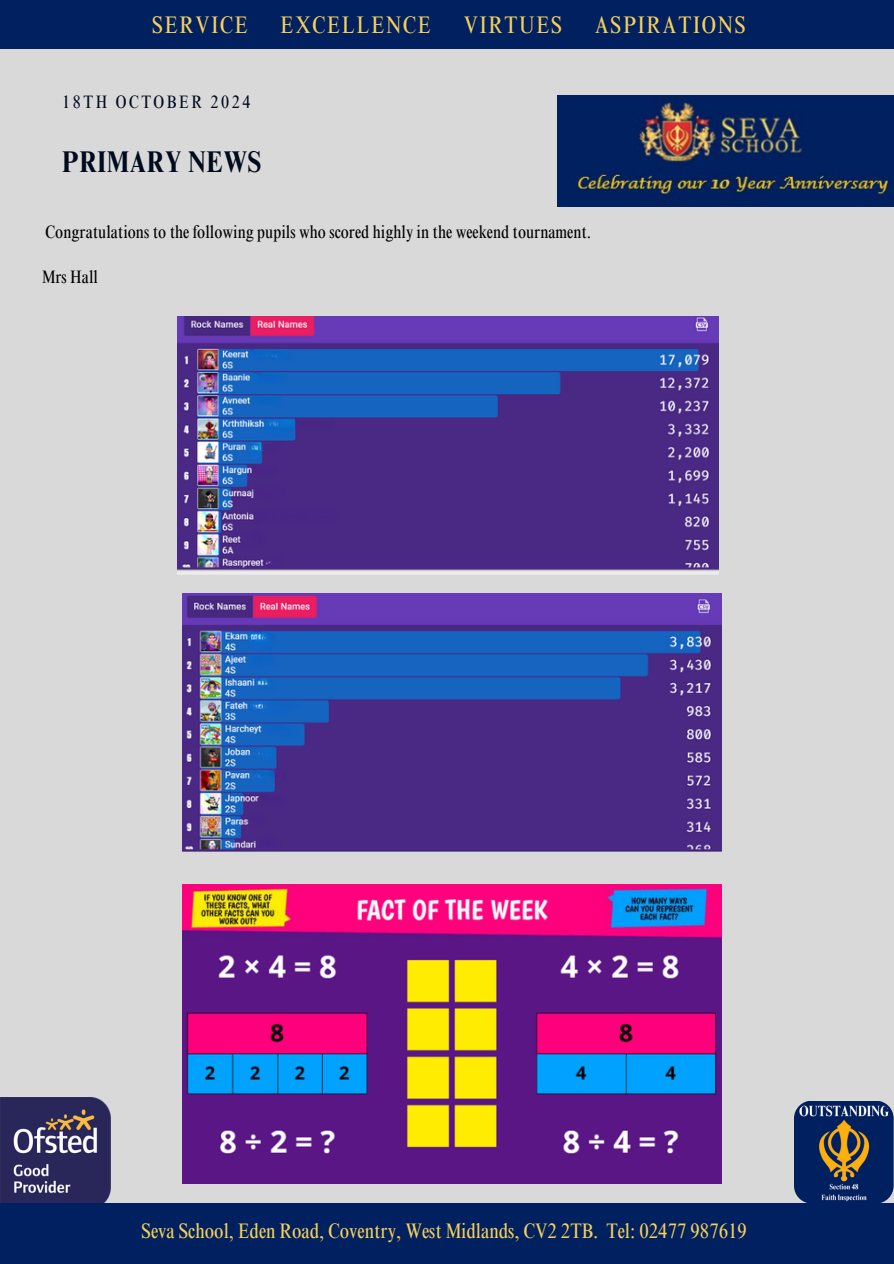
<style>
.page{position:relative;width:894px;height:1264px;background:#fff}
.page>*{position:absolute;margin:0;border:0;box-sizing:border-box;transform-origin:0 0}
.t1{font:700 condensed 30px "Times NRMT Pro";letter-spacing:.02em;color:#000b1d}
.t2{font:condensed 24px "Times NRMT Pro";letter-spacing:.07em;color:#f7d057}
.t3{font:condensed 21px "Times NRMT Pro";color:#f7d057}
.t4{font:condensed 18px "Times NRMT Pro";color:#000}
.t5{font:condensed 18px "Times NRMT Pro";letter-spacing:.14em;color:#000b1d}
</style>
<div class="page">
<div style="left:0;top:0;width:893px;height:1263px;background:#d9d9d9"></div>
<div style="left:0;top:0;width:893px;height:48px;background:#002060"></div>
<img style="left:0;top:1097px;width:110px;height:106px">
<div style="left:0;top:1203px;width:893px;height:60px;background:#002060"></div>
<svg style="left:794px;top:1101px;width:99px;height:102px;background:#2f3f60"></svg>
<img style="left:557px;top:95px;width:336px;height:112px">
<img style="left:178px;top:316px;width:540px;height:259px">
<img style="left:182px;top:593px;width:539px;height:259px">
<img style="left:182px;top:884px;width:539px;height:299px">
<p class="t2" style="left:152px;top:16px;width:97px">SERVICE</p>
<p class="t2" style="left:280px;top:16px;width:152px">EXCELLENCE</p>
<p class="t2" style="left:463px;top:16px;width:99px">VIRTUES</p>
<p class="t2" style="left:594px;top:16px;width:152px">ASPIRATIONS</p>
<p class="t5" style="left:62px;top:95px;width:190px">18TH OCTOBER 2024</p>
<p class="t1" style="left:62px;top:150px;width:200px">PRIMARY NEWS</p>
<p class="t4" style="left:45px;top:225px;width:547px">Congratulations to the following pupils who scored highly in the weekend tournament.</p>
<h3 class="t4" style="left:42px;top:270px;width:57px">Mrs Hall</h3>
<p class="t3" style="left:141px;top:1222px;width:606px">Seva School, Eden Road, Coventry, West Midlands, CV2 2TB. Tel: 02477 987619</p>
</div>
